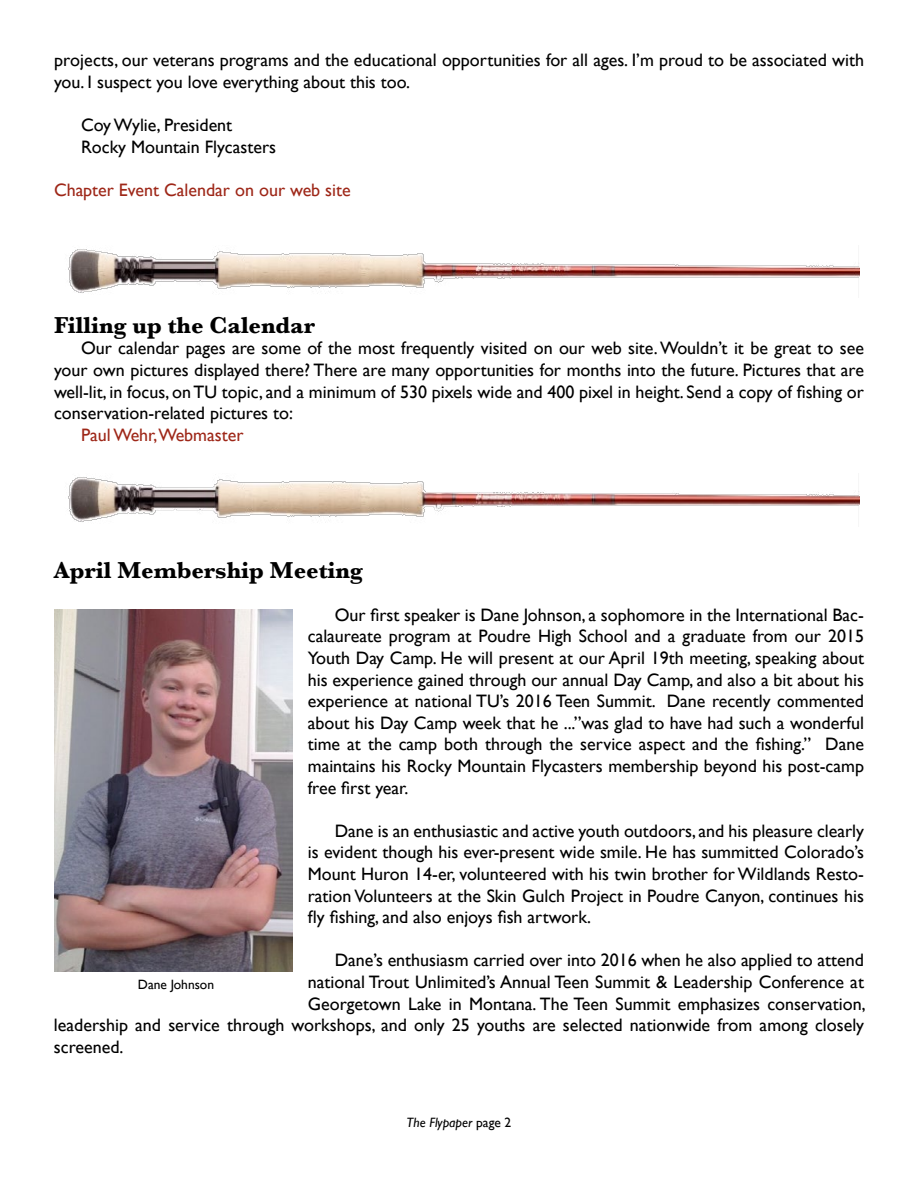
<style>
.page{position:relative;width:918px;height:1188px;background:#fff}
.page>*{position:absolute;margin:0;border:0;box-sizing:border-box;transform-origin:0 0}
.t1{font:700 24px "Baskerville";color:#000}
.t2{font:18px/21.6px "Gill Sans";color:#000;text-align:justify}
.t3{font:18px "Gill Sans";color:#9e2718}
.t4{font:italic 13.5px "Gill Sans";color:#000}
.t5{font:13.5px "Gill Sans";color:#000}
.s1{font-style:normal}
</style>
<div class="page">
<img style="left:68px;top:477px;width:792px;height:45px">
<img style="left:68px;top:249px;width:792px;height:45px">
<img style="left:54px;top:609px;width:238px;height:363px">
<p class="t2" style="left:54px;top:49px;width:812px">projects, our veterans programs and the educational opportunities for all ages. I’m proud to be associated with you. I suspect you love everything about this too.</p>
<p class="t2" style="left:81px;top:114px;width:197px">Coy Wylie, President<br>Rocky Mountain Flycasters</p>
<p class="t3" style="left:54px;top:179px;width:298px">Chapter Event Calendar on our web site</p>
<h1 class="t1" style="left:54px;top:308px;width:263px">Filling up the Calendar</h1>
<p class="t2" style="left:54px;top:337px;width:812px;text-indent:27px">Our calendar pages are some of the most frequently visited on our web site. Wouldn’t it be great to see your own pictures displayed there? There are many opportunities for months into the future. Pictures that are well-lit, in focus, on TU topic, and a minimum of 530 pixels wide and 400 pixel in height. Send a copy of fishing or conservation-related pictures to:</p>
<p class="t3" style="left:81px;top:424px;width:164px">Paul Wehr,Webmaster</p>
<h1 class="t1" style="left:54px;top:553px;width:310px">April Membership Meeting</h1>
<p class="t2" style="left:308px;top:604px;width:558px;text-indent:27px">Our first speaker is Dane Johnson, a sophomore in the International Bac&shy;calaureate program at Poudre High School and a graduate from our 2015<br>Youth Day Camp. He will present at our April 19th meeting, speaking about his experience gained through our annual Day Camp, and also a bit about his experience at national TU’s 2016 Teen Summit. Dane recently commented about his Day Camp week that he ...”was glad to have had such a wonderful time at the camp both through the service aspect and the fishing.” Dane maintains his Rocky Mountain Flycasters membership beyond his post-camp free first year.</p>
<p class="t2" style="left:308px;top:820px;width:558px;text-indent:27px">Dane is an enthusiastic and active youth outdoors, and his pleasure clearly is evident though his ever-present wide smile. He has summitted Colorado’s Mount Huron 14-er, volunteered with his twin brother for Wildlands Resto&shy;ration Volunteers at the Skin Gulch Project in Poudre Canyon, continues his fly fishing, and also enjoys fish artwork.</p>
<p class="t2" style="left:335px;top:949px;width:531px">Dane’s enthusiasm carried over into 2016 when he also applied to attend</p>
<p class="t2" style="left:308px;top:971px;width:558px">national Trout Unlimited’s Annual Teen Summit &amp; Leadership Conference at</p>
<p class="t2" style="left:308px;top:993px;width:560px">Georgetown Lake in Montana. The Teen Summit emphasizes conservation,</p>
<p class="t2" style="left:54px;top:1014px;width:811px">leadership and service through workshops, and only 25 youths are selected nationwide from among closely</p>
<p class="t2" style="left:54px;top:1036px;width:71px">screened.</p>
<p class="t5" style="left:138px;top:976px;width:78px">Dane Johnson</p>
<p class="t4" style="left:407px;top:1115px;width:106px">The Flypaper <span class="s1">page 2</span></p>
</div>
